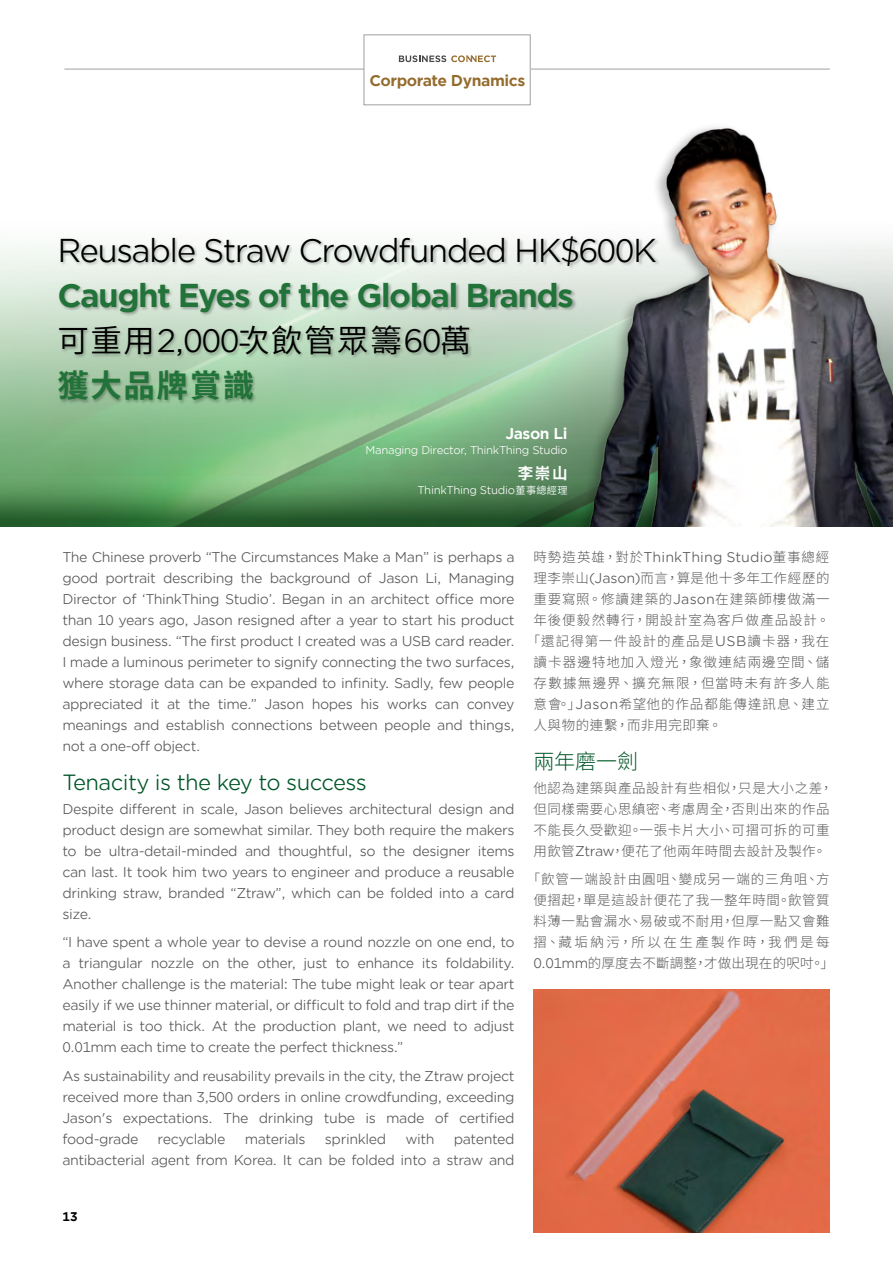
<style>
.page{position:relative;width:893px;height:1263px;background:#fff}
.page>*{position:absolute;margin:0;border:0;box-sizing:border-box;transform-origin:0 0}
.t1{font:31.5px "Gotham Office";letter-spacing:-.05em;color:#000}
.t2{font:700 31.5px "Gotham Office";letter-spacing:-.05em;color:#227339}
.t3{font:31.5px/45px "Source Han Sans TW";letter-spacing:.05em;color:#000}
.t4{font:21px "Gotham Office";letter-spacing:-.03em;color:#005628}
.t5{font:300 21px "Source Han Sans TW";letter-spacing:-.005em;color:#005628}
.t6{font:700 15.6px "Source Han Sans TW";color:#fff}
.t7{font:700 15px "Gotham Office";letter-spacing:-.03em;color:#946b2d}
.t8{font:700 14.85px "Gotham Office";letter-spacing:-.03em;color:#fff}
.t9{font:13.5px/21px "Gotham Office";letter-spacing:-.03em;color:#595757;text-align:justify}
.t10{font:300 13.5px/21px "Source Han Sans TW";letter-spacing:.045em;color:#595757}
.t11{font:300 13.5px "Source Han Sans TW";letter-spacing:.075em;color:#595757}
.t12{font:300 13.5px "Source Han Sans TW";letter-spacing:.085em;color:#595757}
.t13{font:13.5px "Gotham Office";letter-spacing:.01em;color:#595757}
.t14{font:300 13.5px "Source Han Sans TW";letter-spacing:.07em;color:#595757}
.t15{font:700 12px "Gotham Office";color:#000}
.t16{font:10.8px "Gotham Office";letter-spacing:-.03em;color:#fff}
.s1{font-family:"Gotham Office"}
.s2{font-weight:700;color:#227339}
.s3{font-family:"Source Han Sans TW";font-size:10.2px}
.s4{font-family:"Source Han Sans TW";font-weight:300}
.s5{font-family:"Gotham Office";font-weight:400}
</style>
<div class="page">
<img style="left:0;top:244px;width:893px;height:282px">
<img style="left:54px;top:237px;width:512px;height:219px">
<svg style="left:0;top:456px;width:566px;height:70px;background:#538d58"></svg>
<img style="left:566px;top:236px;width:15px;height:290px">
<img style="left:581px;top:127px;width:311px;height:399px">
<img style="left:534px;top:989px;width:295px;height:243px">
<hr style="left:64px;top:69px;width:766px;height:1px;background:#9fa0a0">
<div style="left:364px;top:35px;width:166px;height:70px;background:#fff"></div>
<div style="left:364px;top:35px;width:166px;height:70px;border:1px solid #9fa0a0"></div>
<svg style="left:399px;top:55px;width:97px;height:7px"></svg>
<p class="t7" style="left:369px;top:70px;width:157px">Corporate Dynamics</p>
<h1 class="t1" style="left:57px;top:230px;width:601px">Reusable Straw Crowdfunded HK$600K</h1>
<h1 class="t2" style="left:57px;top:274px;width:518px">Caught Eyes of the Global Brands</h1>
<h1 class="t3" style="left:57px;top:319px;width:416px">可重用<span class="s1">2,000</span>次飲管眾籌<span class="s1">60</span>萬<span class="s2">獲大品牌賞識</span></h1>
<p class="t8" style="left:505px;top:424px;width:64px">Jason Li</p>
<p class="t16" style="left:365px;top:443px;width:204px">Managing Director, ThinkThing Studio</p>
<p class="t6" style="left:518px;top:464px;width:51px">李崇山</p>
<p class="t16" style="left:417px;top:483px;width:152px">ThinkThing Studio<span class="s3">董事總經理</span></p>
<p class="t9" style="left:62px;top:546px;width:454px">The Chinese proverb “The Circumstances Make a Man” is perhaps a good portrait describing the background of Jason Li, Managing Director of ‘ThinkThing Studio’. Began in an architect office more than 10 years ago, Jason resigned after a year to start his product design business. “The first product I created was a USB card reader.<br>I made a luminous perimeter to signify connecting the two surfaces, where storage data can be expanded to infinity. Sadly, few people appreciated it at the time.” Jason hopes his works can convey meanings and establish connections between people and things, not a one-off object.</p>
<h2 class="t4" style="left:62px;top:768px;width:306px">Tenacity is the key to success</h2>
<p class="t9" style="left:62px;top:798px;width:454px">Despite different in scale, Jason believes architectural design and product design are somewhat similar. They both require the makers to be ultra-detail-minded and thoughtful, so the designer items can last. It took him two years to engineer and produce a reusable drinking straw, branded “Ztraw”, which can be folded into a card size.</p>
<p class="t9" style="left:62px;top:931px;width:454px">“I have spent a whole year to devise a round nozzle on one end, to a triangular nozzle on the other, just to enhance its foldability.<br>Another challenge is the material: The tube might leak or tear apart easily if we use thinner material, or difficult to fold and trap dirt if the material is too thick. At the production plant, we need to adjust 0.01mm each time to create the perfect thickness.”</p>
<p class="t9" style="left:62px;top:1065px;width:454px">As sustainability and reusability prevails in the city, the Ztraw project received more than 3,500 orders in online crowdfunding, exceeding Jason's expectations. The drinking tube is made of certified food-grade</p>
<p class="t9" style="left:62px;top:1128px;width:454px;text-align:right">patented<br>antibacterial agent from Korea. It can be folded into a straw and</p>
<p class="t9" style="left:158px;top:1128px;width:69px">recyclable</p>
<p class="t9" style="left:245px;top:1128px;width:63px">materials</p>
<p class="t9" style="left:325px;top:1128px;width:63px">sprinkled</p>
<p class="t9" style="left:405px;top:1128px;width:31px">with</p>
<p class="t15" style="left:63px;top:1208px;width:17px">13</p>
<p class="t13" style="left:533px;top:548px;width:297px"><span class="s4">時勢造英雄，對於</span>ThinkThing Studio<span class="s4">董事總經</span></p>
<p class="t10" style="left:533px;top:568px;width:298px">理李崇山<span class="s5">(Jason)</span>而言，算是他十多年工作經歷的</p>
<p class="t14" style="left:533px;top:591px;width:298px">重要寫照。修讀建築的<span class="s5">Jason</span>在建築師樓做滿一</p>
<p class="t11" style="left:533px;top:612px;width:298px">年後便毅然轉行，開設計室為客戶做產品設計。</p>
<p class="t11" style="left:527px;top:633px;width:304px">「還記得第一件設計的產品是<span class="s5">USB</span>讀卡器，我在</p>
<p class="t12" style="left:533px;top:654px;width:298px">讀卡器邊特地加入燈光，象徵連結兩邊空間、儲</p>
<p class="t12" style="left:533px;top:675px;width:298px">存數據無邊界、擴充無限，但當時未有許多人能</p>
<p class="t11" style="left:533px;top:696px;width:298px">意會。」<span class="s5">Jason</span>希望他的作品都能傳達訊息、建立</p>
<p class="t10" style="left:533px;top:715px;width:190px">人與物的連繫，而非用完即棄。</p>
<h2 class="t5" style="left:533px;top:749px;width:106px">兩年磨一劍</h2>
<p class="t10" style="left:533px;top:777px;width:301px">他認為建築與產品設計有些相似，只是大小之差，但同樣需要心思縝密、考慮周全，否則出來的作品不能長久受歡迎。一張卡片大小、可摺可拆的可重用飲管<span class="s5">Ztraw</span>，便花了他兩年時間去設計及製作。</p>
<p class="t10" style="left:527px;top:869px;width:308px;text-align:center">「飲管一端設計由圓咀、變成另一端的三角咀、方便摺起，單是這設計便花了我一整年時間。飲管質料薄一點會漏水、易破或不耐用，但厚一點又會難摺、藏垢納污，所以在生產製作時，我們是每<br><span class="s5">0.01mm</span>的厚度去不斷調整，才做出現在的呎吋。」</p>
</div>
